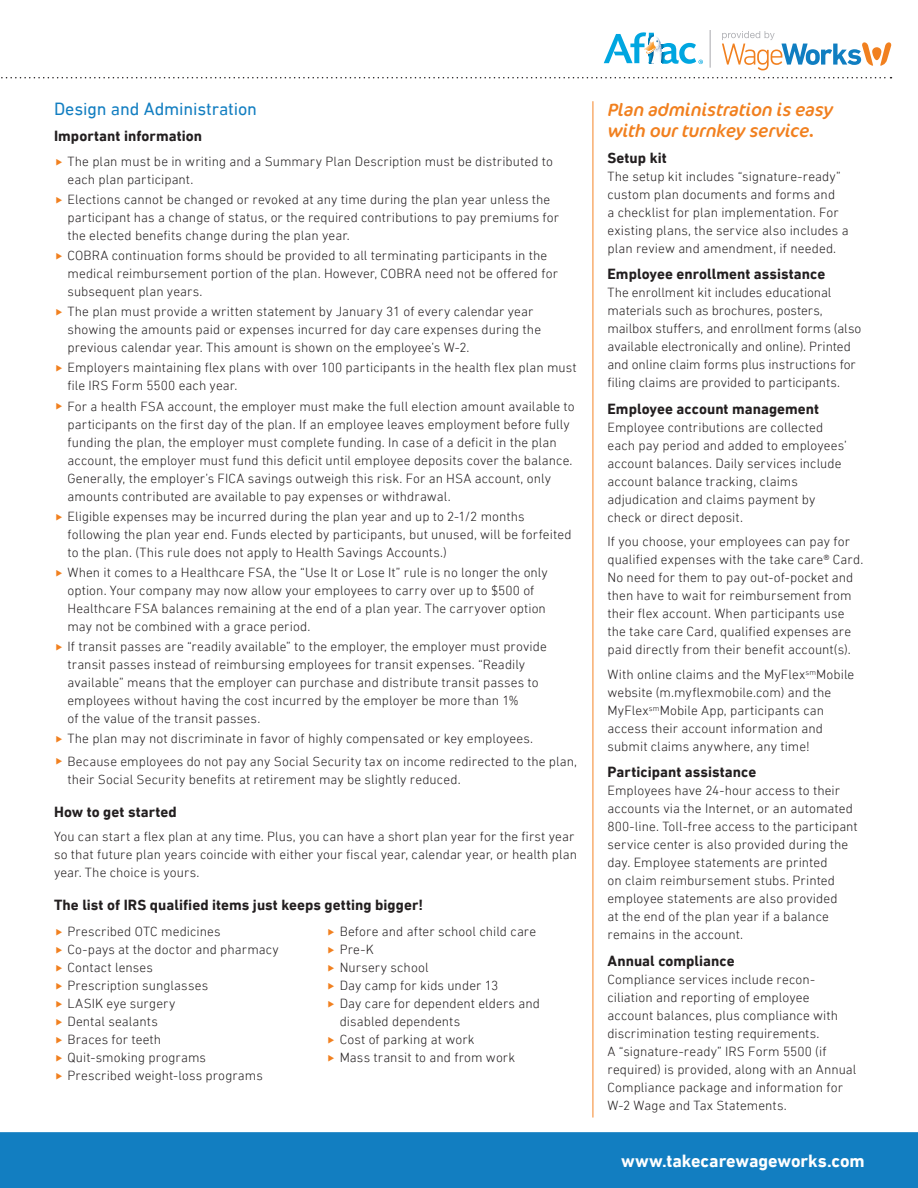
<style>
.page{position:relative;width:918px;height:1188px;background:#fff}
.page>*{position:absolute;margin:0;border:0;box-sizing:border-box;transform-origin:0 0}
.subhead_2{font:italic 18px/21px "Cocon Pro";color:#f1801f}
.body_1{font:700 18px "DIN Next LT Pro";letter-spacing:-.005em;color:#fff}
.subhead_2-2{font:18px "DIN Next LT Pro";letter-spacing:-.01em;color:#127ec1}
.Section_Head_2{font:700 15px "DIN Next LT Pro";letter-spacing:.005em;color:#231f20}
.Body{font:300 13.5px/18px "DIN Next LT Pro";letter-spacing:.005em;color:#231f20}
</style>
<div class="page">
<svg style="left:1px;top:77px;width:891px;height:1px"></svg>
<svg style="left:604px;top:32px;width:99px;height:32px"></svg>
<hr style="left:710px;top:30px;width:1px;height:38px;background:#a8a9ad">
<svg style="left:722px;top:31px;width:151px;height:39px"></svg>
<svg style="left:880px;top:42px;width:11px;height:24px"></svg>
<div style="left:872px;top:47px;width:9px;height:13px;background:#f1801f;border-radius:4px"></div>
<hr style="left:593px;top:101px;width:1px;height:1017px;background:#f58427">
<div style="left:0;top:1132px;width:918px;height:56px;background:#127ec1"></div>
<p class="subhead_2-2" style="left:54px;top:98px;width:205px">Design and Administration</p>
<p class="Section_Head_2" style="left:54px;top:127px;width:150px">Important information</p>
<p class="Body" style="left:68px;top:152px;width:487px">The plan must be in writing and a Summary Plan Description must be distributed to each plan participant.</p>
<p class="Body" style="left:68px;top:190px;width:493px">Elections cannot be changed or revoked at any time during the plan year unless the participant has a change of status, or the required contributions to pay premiums for the elected benefits change during the plan year.</p>
<p class="Body" style="left:68px;top:246px;width:492px">COBRA continuation forms should be provided to all terminating participants in the medical reimbursement portion of the plan. However, COBRA need not be offered for subsequent plan years.</p>
<p class="Body" style="left:68px;top:302px;width:475px">The plan must provide a written statement by January 31 of every calendar year showing the amounts paid or expenses incurred for day care expenses during the previous calendar year. This amount is shown on the employee’s W-2.</p>
<p class="Body" style="left:68px;top:359px;width:511px">Employers maintaining flex plans with over 100 participants in the health flex plan must file IRS Form 5500 each year.</p>
<p class="Body" style="left:68px;top:397px;width:509px">For a health FSA account, the employer must make the full election amount available to participants on the first day of the plan. If an employee leaves employment before fully funding the plan, the employer must complete funding. In case of a deficit in the plan account, the employer must fund this deficit until employee deposits cover the balance.<br>Generally, the employer’s FICA savings outweigh this risk. For an HSA account, only amounts contributed are available to pay expenses or withdrawal.</p>
<p class="Body" style="left:68px;top:507px;width:506px">Eligible expenses may be incurred during the plan year and up to 2-1/2 months following the plan year end. Funds elected by participants, but unused, will be forfeited to the plan. (This rule does not apply to Health Savings Accounts.)</p>
<p class="Body" style="left:68px;top:563px;width:482px">When it comes to a Healthcare FSA, the “Use It or Lose It” rule is no longer the only option. Your company may now allow your employees to carry over up to $500 of Healthcare FSA balances remaining at the end of a plan year. The carryover option may not be combined with a grace period.</p>
<p class="Body" style="left:68px;top:637px;width:481px">If transit passes are “readily available” to the employer, the employer must provide transit passes instead of reimbursing employees for transit expenses. “Readily available” means that the employer can purchase and distribute transit passes to employees without having the cost incurred by the employer be more than 1%<br>of the value of the transit passes.</p>
<p class="Body" style="left:68px;top:729px;width:467px">The plan may not discriminate in favor of highly compensated or key employees.</p>
<p class="Body" style="left:68px;top:752px;width:511px">Because employees do not pay any Social Security tax on income redirected to the plan, their Social Security benefits at retirement may be slightly reduced.</p>
<p class="Section_Head_2" style="left:54px;top:803px;width:124px">How to get started</p>
<p class="Body" style="left:54px;top:828px;width:525px">You can start a flex plan at any time. Plus, you can have a short plan year for the first year so that future plan years coincide with either your fiscal year, calendar year, or health plan year. The choice is yours.</p>
<p class="Section_Head_2" style="left:54px;top:896px;width:371px">The list of IRS qualified items just keeps getting bigger!</p>
<p class="Body" style="left:68px;top:923px;width:155px">Prescribed OTC medicines</p>
<p class="Body" style="left:68px;top:941px;width:213px">Co-pays at the doctor and pharmacy</p>
<p class="Body" style="left:68px;top:959px;width:87px">Contact lenses</p>
<p class="Body" style="left:68px;top:977px;width:142px">Prescription sunglasses</p>
<p class="Body" style="left:68px;top:995px;width:109px">LASIK eye surgery</p>
<p class="Body" style="left:68px;top:1013px;width:92px">Dental sealants</p>
<p class="Body" style="left:68px;top:1031px;width:95px">Braces for teeth</p>
<p class="Body" style="left:68px;top:1049px;width:140px">Quit-smoking programs</p>
<p class="Body" style="left:68px;top:1067px;width:197px">Prescribed weight-loss programs</p>
<p class="Body" style="left:340px;top:923px;width:198px">Before and after school child care</p>
<p class="Body" style="left:340px;top:941px;width:36px">Pre-K</p>
<p class="Body" style="left:340px;top:959px;width:90px">Nursery school</p>
<p class="Body" style="left:340px;top:977px;width:160px">Day camp for kids under 13</p>
<p class="Body" style="left:340px;top:995px;width:202px">Day care for dependent elders and disabled dependents</p>
<p class="Body" style="left:340px;top:1031px;width:136px">Cost of parking at work</p>
<p class="Body" style="left:340px;top:1049px;width:177px">Mass transit to and from work</p>
<p class="subhead_2" style="left:608px;top:99px;width:227px">Plan administration is easy with our turnkey service.</p>
<p class="Section_Head_2" style="left:608px;top:149px;width:61px">Setup kit</p>
<p class="Body" style="left:608px;top:167px;width:243px">The setup kit includes “signature-ready” custom plan documents and forms and<br>a checklist for plan implementation. For existing plans, the service also includes a plan review and amendment, if needed.</p>
<p class="Section_Head_2" style="left:608px;top:266px;width:219px">Employee enrollment assistance</p>
<p class="Body" style="left:608px;top:284px;width:255px">The enrollment kit includes educational materials such as brochures, posters, mailbox stuffers, and enrollment forms (also available electronically and online). Printed and online claim forms plus instructions for filing claims are provided to participants.</p>
<p class="Section_Head_2" style="left:608px;top:400px;width:213px">Employee account management</p>
<p class="Body" style="left:608px;top:418px;width:241px">Employee contributions are collected each pay period and added to employees’ account balances. Daily services include account balance tracking, claims adjudication and claims payment by check or direct deposit.</p>
<p class="Body" style="left:608px;top:533px;width:257px">If you choose, your employees can pay for qualified expenses with the take care® Card.<br>No need for them to pay out-of-pocket and then have to wait for reimbursement from their flex account. When participants use the take care Card, qualified expenses are paid directly from their benefit account(s).</p>
<p class="Body" style="left:608px;top:665px;width:248px">With online claims and the MyFlex<sup>sm</sup>Mobile website (m.myflexmobile.com) and the MyFlex<sup>sm</sup>Mobile App, participants can access their account information and submit claims anywhere, any time!</p>
<p class="Section_Head_2" style="left:608px;top:764px;width:150px">Participant assistance</p>
<p class="Body" style="left:608px;top:782px;width:252px">Employees have 24-hour access to their accounts via the Internet, or an automated 800-line. Toll-free access to the participant service center is also provided during the day. Employee statements are printed<br>on claim reimbursement stubs. Printed employee statements are also provided<br>at the end of the plan year if a balance remains in the account.</p>
<p class="Section_Head_2" style="left:608px;top:952px;width:129px">Annual compliance</p>
<p class="Body" style="left:608px;top:970px;width:250px">Compliance services include recon&shy;ciliation and reporting of employee account balances, plus compliance with discrimination testing requirements.<br>A “signature-ready” IRS Form 5500 (if required) is provided, along with an Annual Compliance package and information for W-2 Wage and Tax Statements.</p>
<p class="body_1" style="left:621px;top:1150px;width:245px">www.takecarewageworks.com</p>
</div>
